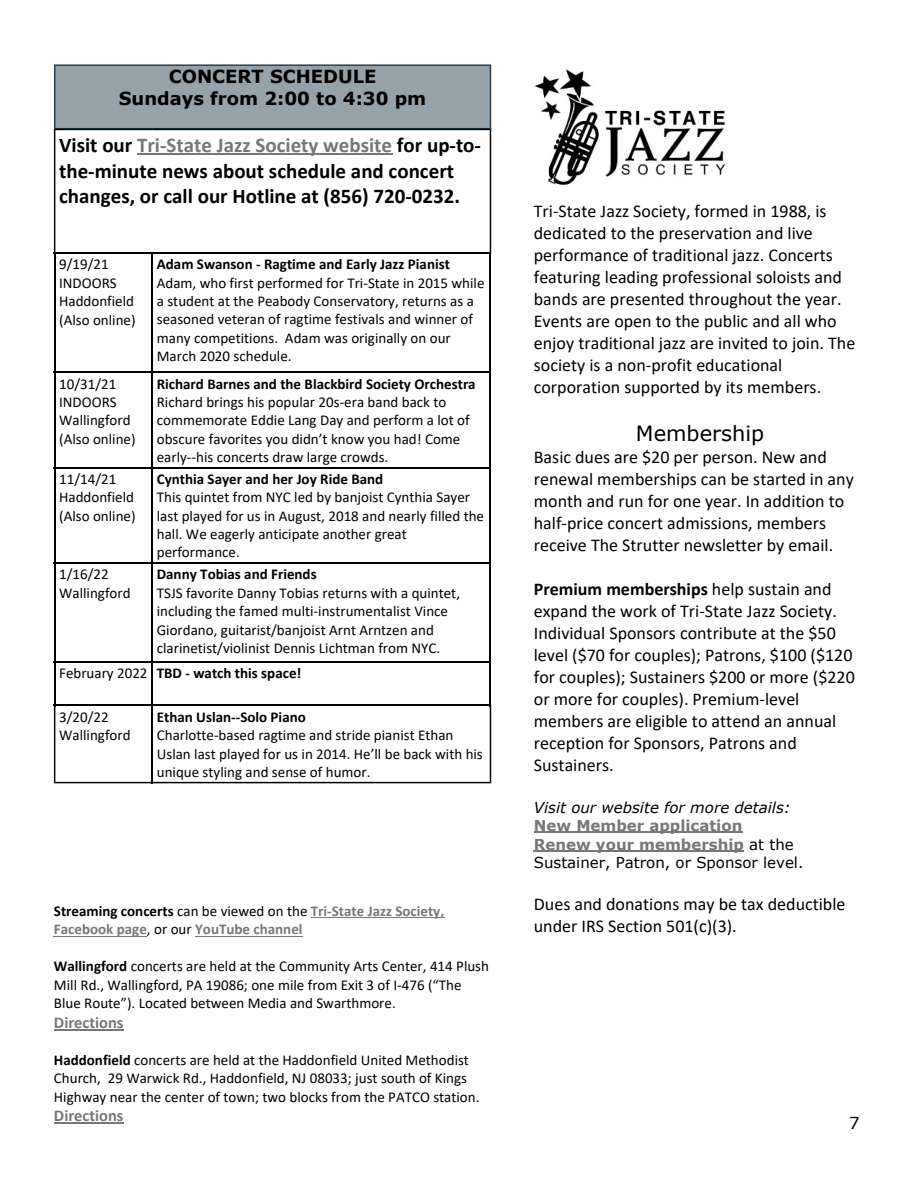
<style>
.page{position:relative;width:918px;height:1188px;background:#fff}
.page>*{position:absolute;margin:0;border:0;box-sizing:border-box;transform-origin:0 0}
.t1{font:700 21px/25.7px "Calibri";color:#000}
.t2{font:21px "Verdana";color:#000}
.t3{font:18px/22px "Calibri";color:#000}
.t4{font:700 18px/21.9px "Verdana";color:#000;text-align:center}
.t5{font:700 16.5px "Calibri";color:#777}
.t6{font:16.5px "Verdana";color:#000}
.t7{font:15px/18.3px "Calibri";color:#000}
.t8{font:700 15px "Calibri";color:#000}
.t9{font:700 15px/18.3px "Calibri";color:#777}
.t10{font:700 15px/18.3px "Verdana";color:#777}
.t11{font:italic 15px "Verdana";color:#000}
.s1{color:#777}
.s2{font-weight:400}
.s3{color:#000}
.s4{font-weight:400;color:#000}
.s5{font-weight:700}
</style>
<div class="page">
<div style="left:55px;top:65px;width:435px;height:64px;background:#96a2aa"></div>
<div style="left:54px;top:64px;width:437px;height:65px;border:2px solid #2a3f4e"></div>
<hr style="left:54px;top:371px;width:99px;height:2px;background:#000">
<hr style="left:152px;top:371px;width:339px;height:2px;background:#000">
<hr style="left:54px;top:467px;width:99px;height:1px;background:#000">
<hr style="left:152px;top:467px;width:339px;height:1px;background:#000">
<hr style="left:54px;top:562px;width:99px;height:2px;background:#000">
<hr style="left:152px;top:562px;width:339px;height:2px;background:#000">
<hr style="left:54px;top:661px;width:99px;height:1px;background:#000">
<hr style="left:152px;top:661px;width:339px;height:1px;background:#000">
<hr style="left:54px;top:252px;width:1px;height:121px;background:#000">
<hr style="left:54px;top:371px;width:1px;height:97px;background:#000">
<hr style="left:54px;top:467px;width:1px;height:97px;background:#000">
<hr style="left:54px;top:562px;width:1px;height:100px;background:#000">
<hr style="left:54px;top:661px;width:1px;height:45px;background:#000">
<hr style="left:152px;top:252px;width:1px;height:121px;background:#000">
<hr style="left:152px;top:371px;width:1px;height:97px;background:#000">
<hr style="left:152px;top:467px;width:1px;height:97px;background:#000">
<hr style="left:152px;top:562px;width:1px;height:100px;background:#000">
<hr style="left:152px;top:661px;width:1px;height:45px;background:#000">
<svg style="left:54px;top:129px;width:437px;height:125px"></svg>
<hr style="left:490px;top:252px;width:1px;height:121px;background:#000">
<hr style="left:490px;top:371px;width:1px;height:97px;background:#000">
<hr style="left:490px;top:467px;width:1px;height:97px;background:#000">
<hr style="left:490px;top:562px;width:1px;height:100px;background:#000">
<hr style="left:490px;top:661px;width:1px;height:45px;background:#000">
<svg style="left:54px;top:705px;width:437px;height:78px"></svg>
<hr style="left:311px;top:917px;width:133px;height:1px;background:#777">
<hr style="left:54px;top:936px;width:93px;height:1px;background:#777">
<hr style="left:195px;top:936px;width:108px;height:1px;background:#777">
<hr style="left:54px;top:1029px;width:70px;height:1px;background:#777">
<hr style="left:54px;top:1123px;width:70px;height:1px;background:#777">
<hr style="left:534px;top:832px;width:208px;height:1px;background:#777">
<hr style="left:534px;top:850px;width:210px;height:1px;background:#777">
<img style="left:534px;top:69px;width:191px;height:117px">
<p class="t4" style="left:119px;top:67px;width:309px">CONCERT SCHEDULE<br>Sundays from 2:00 to 4:30 pm</p>
<h1 class="t1" style="left:59px;top:134px;width:423px">Visit our <span class="s1">Tri-State Jazz Society website</span> for up-to&shy;the-minute news about schedule and concert changes, or call our Hotline at (856) 720-0232.</h1>
<p class="t7" style="left:59px;top:256px;width:78px">9/19/21<br>INDOORS<br>Haddonfield (Also online)</p>
<p class="t8" style="left:157px;top:258px;width:295px">Adam Swanson - Ragtime and Early Jazz Pianist</p>
<p class="t7" style="left:157px;top:275px;width:329px">Adam, who first performed for Tri-State in 2015 while a student at the Peabody Conservatory, returns as a seasoned veteran of ragtime festivals and winner of many competitions. Adam was originally on our March 2020 schedule.</p>
<p class="t7" style="left:59px;top:376px;width:78px">10/31/21<br>INDOORS<br>Wallingford (Also online)</p>
<p class="t8" style="left:157px;top:377px;width:320px">Richard Barnes and the Blackbird Society Orchestra</p>
<p class="t7" style="left:157px;top:394px;width:314px">Richard brings his popular 20s-era band back to commemorate Eddie Lang Day and perform a lot of obscure favorites you didn’t know you had! Come early--his concerts draw large crowds.</p>
<p class="t7" style="left:59px;top:471px;width:78px">11/14/21<br>Haddonfield (Also online)</p>
<p class="t8" style="left:157px;top:473px;width:228px">Cynthia Sayer and her Joy Ride Band</p>
<p class="t7" style="left:157px;top:490px;width:329px">This quintet from NYC led by banjoist Cynthia Sayer last played for us in August, 2018 and nearly filled the hall. We eagerly anticipate another great performance.</p>
<p class="t7" style="left:59px;top:567px;width:73px">1/16/22<br>Wallingford</p>
<p class="t8" style="left:157px;top:568px;width:161px">Danny Tobias and Friends</p>
<p class="t7" style="left:157px;top:585px;width:305px">TSJS favorite Danny Tobias returns with a quintet, including the famed multi-instrumentalist Vince Giordano, guitarist/banjoist Arnt Arntzen and clarinetist/violinist Dennis Lichtman from NYC.</p>
<p class="t8" style="left:59px;top:667px;width:244px"><span class="s2">February 2022</span> TBD - watch this space!</p>
<p class="t7" style="left:59px;top:709px;width:73px">3/20/22<br>Wallingford</p>
<p class="t8" style="left:157px;top:711px;width:151px">Ethan Uslan--Solo Piano</p>
<p class="t7" style="left:157px;top:728px;width:328px">Charlotte-based ragtime and stride pianist Ethan<br>Uslan last played for us in 2014. He’ll be back with his unique styling and sense of humor.</p>
<p class="t9" style="left:54px;top:903px;width:392px"><span class="s3">Streaming concerts</span> <span class="s4">can be viewed on the</span> Tri-State Jazz Society,<br>Facebook page<span class="s4">, or our</span> YouTube channel</p>
<p class="t7" style="left:54px;top:958px;width:437px"><span class="s5">Wallingford</span> concerts are held at the Community Arts Center, 414 Plush<br>Mill Rd., Wallingford, PA 19086; one mile from Exit 3 of I-476 (“The<br>Blue Route”). Located between Media and Swarthmore.</p>
<p class="t5" style="left:54px;top:1015px;width:71px">Directions</p>
<p class="t7" style="left:54px;top:1052px;width:427px"><span class="s5">Haddonfield</span> concerts are held at the Haddonfield United Methodist<br>Church, 29 Warwick Rd., Haddonfield, NJ 08033; just south of Kings<br>Highway near the center of town; two blocks from the PATCO station.</p>
<p class="t5" style="left:54px;top:1109px;width:71px">Directions</p>
<p class="t3" style="left:534px;top:202px;width:323px">Tri-State Jazz Society, formed in 1988, is dedicated to the preservation and live performance of traditional jazz. Concerts featuring leading professional soloists and bands are presented throughout the year.<br>Events are open to the public and all who enjoy traditional jazz are invited to join. The society is a non-profit educational corporation supported by its members.</p>
<h1 class="t2" style="left:636px;top:425px;width:130px">Membership</h1>
<p class="t3" style="left:534px;top:447px;width:321px">Basic dues are $20 per person. New and renewal memberships can be started in any month and run for one year. In addition to half-price concert admissions, members receive The Strutter newsletter by email.</p>
<p class="t3" style="left:534px;top:579px;width:322px"><span class="s5">Premium memberships</span> help sustain and expand the work of Tri-State Jazz Society.<br>Individual Sponsors contribute at the $50 level ($70 for couples); Patrons, $100 ($120 for couples); Sustainers $200 or more ($220 or more for couples). Premium-level members are eligible to attend an annual reception for Sponsors, Patrons and Sustainers.</p>
<p class="t11" style="left:534px;top:802px;width:258px">Visit our website for more details:</p>
<p class="t10" style="left:534px;top:818px;width:271px">New Member application<br>Renew your membership <span class="s4">at the<br>Sustainer, Patron, or Sponsor level.</span></p>
<p class="t3" style="left:534px;top:895px;width:313px">Dues and donations may be tax deductible under IRS Section 501(c)(3).</p>
<p class="t6" style="left:849px;top:1116px;width:12px">7</p>
</div>
